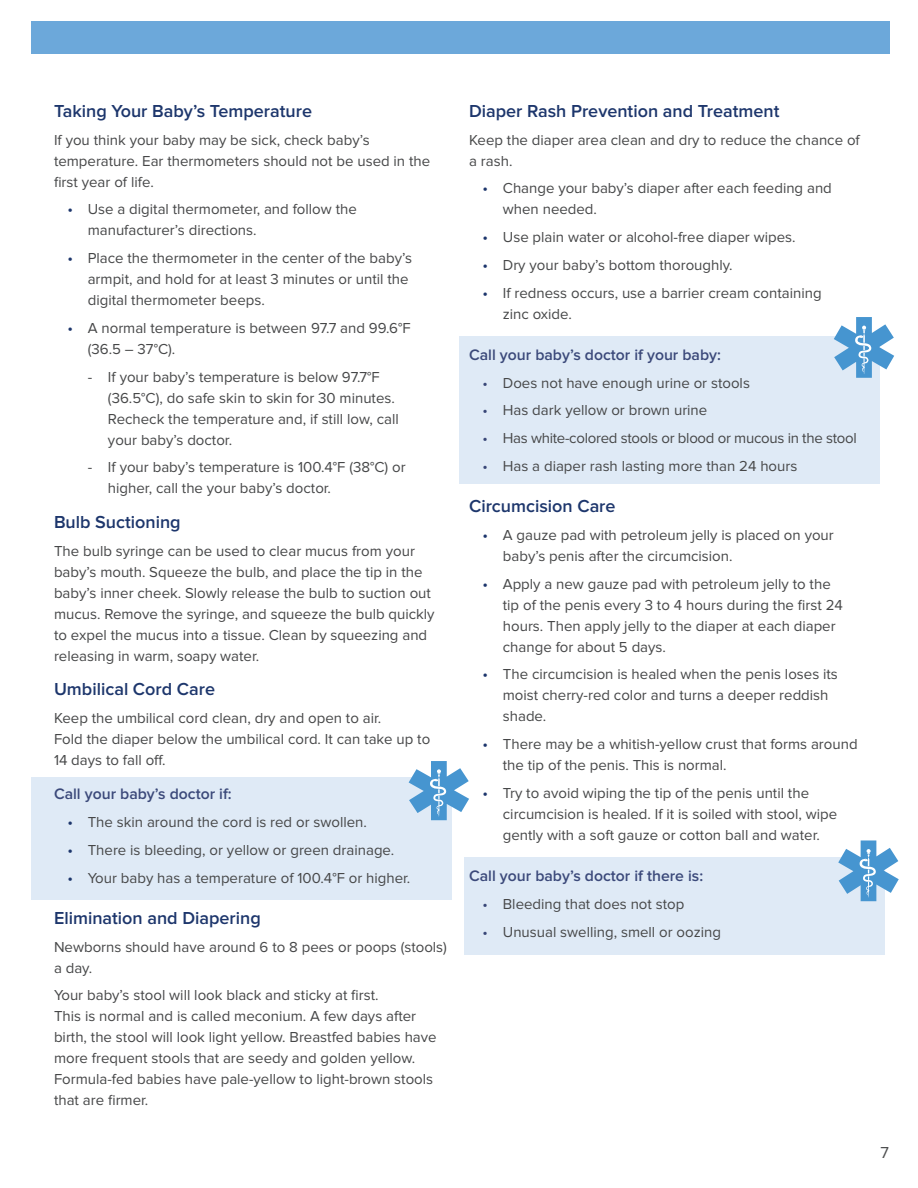
<style>
.page{position:relative;width:918px;height:1188px;background:#fff}
.page>*{position:absolute;margin:0;border:0;box-sizing:border-box;transform-origin:0 0}
.t1{font:600 18px "Proxima Nova";color:#1d366c}
.t2{font:16.5px "Proxima Nova";color:#4e4f50}
.t3{font:600 15.75px "Proxima Nova";color:#3b497a}
.t4{font:15px/21px "Proxima Nova";color:#464748}
.t5{font:15px "Proxima Nova";letter-spacing:-.02em;color:#464748}
.s1{font-size:15.75px;color:#1d366c}
.s2{color:#384677}
</style>
<div class="page">
<div style="left:459px;top:336px;width:420px;height:148px;background:#dfeaf6"></div>
<svg style="left:834px;top:317px;width:60px;height:61px"></svg>
<div style="left:31px;top:777px;width:420px;height:123px;background:#dfeaf6"></div>
<svg style="left:409px;top:761px;width:60px;height:59px"></svg>
<div style="left:464px;top:857px;width:421px;height:98px;background:#dfeaf6"></div>
<svg style="left:838px;top:840px;width:61px;height:61px"></svg>
<div style="left:31px;top:22px;width:859px;height:32px;background:#6ca8da"></div>
<p class="t1" style="left:54px;top:101px;width:260px">Taking Your Baby’s Temperature</p>
<p class="t4" style="left:54px;top:129px;width:378px">If you think your baby may be sick, check baby’s temperature. Ear thermometers should not be used in the first year of life.</p>
<p class="t4" style="left:88px;top:199px;width:271px;text-indent:-20px"><span class="s1">•</span> Use a digital thermometer, and follow the manufacturer’s directions.</p>
<p class="t4" style="left:88px;top:248px;width:326px;text-indent:-20px"><span class="s1">•</span> Place the thermometer in the center of the baby’s armpit, and hold for at least 3 minutes or until the digital thermometer beeps.</p>
<p class="t4" style="left:88px;top:318px;width:324px;text-indent:-20px"><span class="s1">•</span> A normal temperature is between 97.7 and 99.6°F (36.5 – 37°C).</p>
<p class="t4" style="left:108px;top:366px;width:292px;text-indent:-20px">- If your baby’s temperature is below 97.7°F (36.5°C), do safe skin to skin for 30 minutes.<br>Recheck the temperature and, if still low, call your baby’s doctor.</p>
<p class="t4" style="left:108px;top:457px;width:299px;text-indent:-20px">- If your baby’s temperature is 100.4°F (38°C) or higher, call the your baby’s doctor.</p>
<p class="t1" style="left:54px;top:512px;width:128px">Bulb Suctioning</p>
<p class="t4" style="left:54px;top:540px;width:382px">The bulb syringe can be used to clear mucus from your baby’s mouth. Squeeze the bulb, and place the tip in the baby’s inner cheek. Slowly release the bulb to suction out mucus. Remove the syringe, and squeeze the bulb quickly to expel the mucus into a tissue. Clean by squeezing and releasing in warm, soapy water.</p>
<p class="t1" style="left:54px;top:679px;width:163px">Umbilical Cord Care</p>
<p class="t4" style="left:54px;top:708px;width:378px">Keep the umbilical cord clean, dry and open to air.<br>Fold the diaper below the umbilical cord. It can take up to<br>14 days to fall off.</p>
<p class="t3" style="left:54px;top:785px;width:179px">Call your baby’s doctor if:</p>
<p class="t4" style="left:67px;top:812px;width:301px"><span class="s1">•</span> The skin around the cord is red or swollen.</p>
<p class="t4" style="left:68px;top:840px;width:328px"><span class="s1">•</span> There is bleeding, or yellow or green drainage.</p>
<p class="t4" style="left:68px;top:867px;width:344px"><span class="s1">•</span> Your baby has a temperature of 100.4°F or higher.</p>
<p class="t1" style="left:54px;top:908px;width:208px">Elimination and Diapering</p>
<p class="t4" style="left:54px;top:936px;width:395px">Newborns should have around 6 to 8 pees or poops (stools) a day.</p>
<p class="t4" style="left:54px;top:985px;width:384px">Your baby’s stool will look black and sticky at first.<br>This is normal and is called meconium. A few days after birth, the stool will look light yellow. Breastfed babies have more frequent stools that are seedy and golden yellow.<br>Formula-fed babies have pale-yellow to light-brown stools that are firmer.</p>
<p class="t1" style="left:469px;top:101px;width:312px">Diaper Rash Prevention and Treatment</p>
<p class="t4" style="left:469px;top:129px;width:392px">Keep the diaper area clean and dry to reduce the chance of a rash.</p>
<p class="t4" style="left:503px;top:178px;width:331px;text-indent:-20px"><span class="s1">•</span> Change your baby’s diaper after each feeding and when needed.</p>
<p class="t4" style="left:483px;top:227px;width:314px"><span class="s1">•</span> Use plain water or alcohol-free diaper wipes.</p>
<p class="t4" style="left:483px;top:255px;width:252px"><span class="s1">•</span> Dry your baby’s bottom thoroughly.</p>
<p class="t4" style="left:503px;top:282px;width:320px;text-indent:-20px"><span class="s1">•</span> If redness occurs, use a barrier cream containing zinc oxide.</p>
<p class="t3" style="left:469px;top:346px;width:253px">Call your baby’s doctor if your baby:</p>
<p class="t4" style="left:483px;top:372px;width:269px"><span class="s2">•</span> Does not have enough urine or stools</p>
<p class="t4" style="left:483px;top:400px;width:226px"><span class="s2">•</span> Has dark yellow or brown urine</p>
<p class="t5" style="left:483px;top:430px;width:376px"><span class="s2">•</span> Has white-colored stools or blood or mucous in the stool</p>
<p class="t4" style="left:483px;top:456px;width:316px"><span class="s2">•</span> Has a diaper rash lasting more than 24 hours</p>
<p class="t1" style="left:469px;top:496px;width:148px">Circumcision Care</p>
<p class="t4" style="left:503px;top:525px;width:332px;text-indent:-20px"><span class="s1">•</span> A gauze pad with petroleum jelly is placed on your baby’s penis after the circumcision.</p>
<p class="t4" style="left:503px;top:573px;width:342px;text-indent:-20px"><span class="s1">•</span> Apply a new gauze pad with petroleum jelly to the tip of the penis every 3 to 4 hours during the first 24 hours. Then apply jelly to the diaper at each diaper change for about 5 days.</p>
<p class="t4" style="left:503px;top:664px;width:337px;text-indent:-20px"><span class="s1">•</span> The circumcision is healed when the penis loses its moist cherry-red color and turns a deeper reddish shade.</p>
<p class="t4" style="left:503px;top:734px;width:356px;text-indent:-20px"><span class="s1">•</span> There may be a whitish-yellow crust that forms around the tip of the penis. This is normal.</p>
<p class="t4" style="left:503px;top:783px;width:336px;text-indent:-20px"><span class="s1">•</span> Try to avoid wiping the tip of the penis until the circumcision is healed. If it is soiled with stool, wipe gently with a soft gauze or cotton ball and water.</p>
<p class="t3" style="left:469px;top:867px;width:236px">Call your baby’s doctor if there is:</p>
<p class="t4" style="left:483px;top:894px;width:203px"><span class="s2">•</span> Bleeding that does not stop</p>
<p class="t4" style="left:483px;top:921px;width:240px"><span class="s2">•</span> Unusual swelling, smell or oozing</p>
<p class="t2" style="left:881px;top:1143px;width:10px">7</p>
</div>
